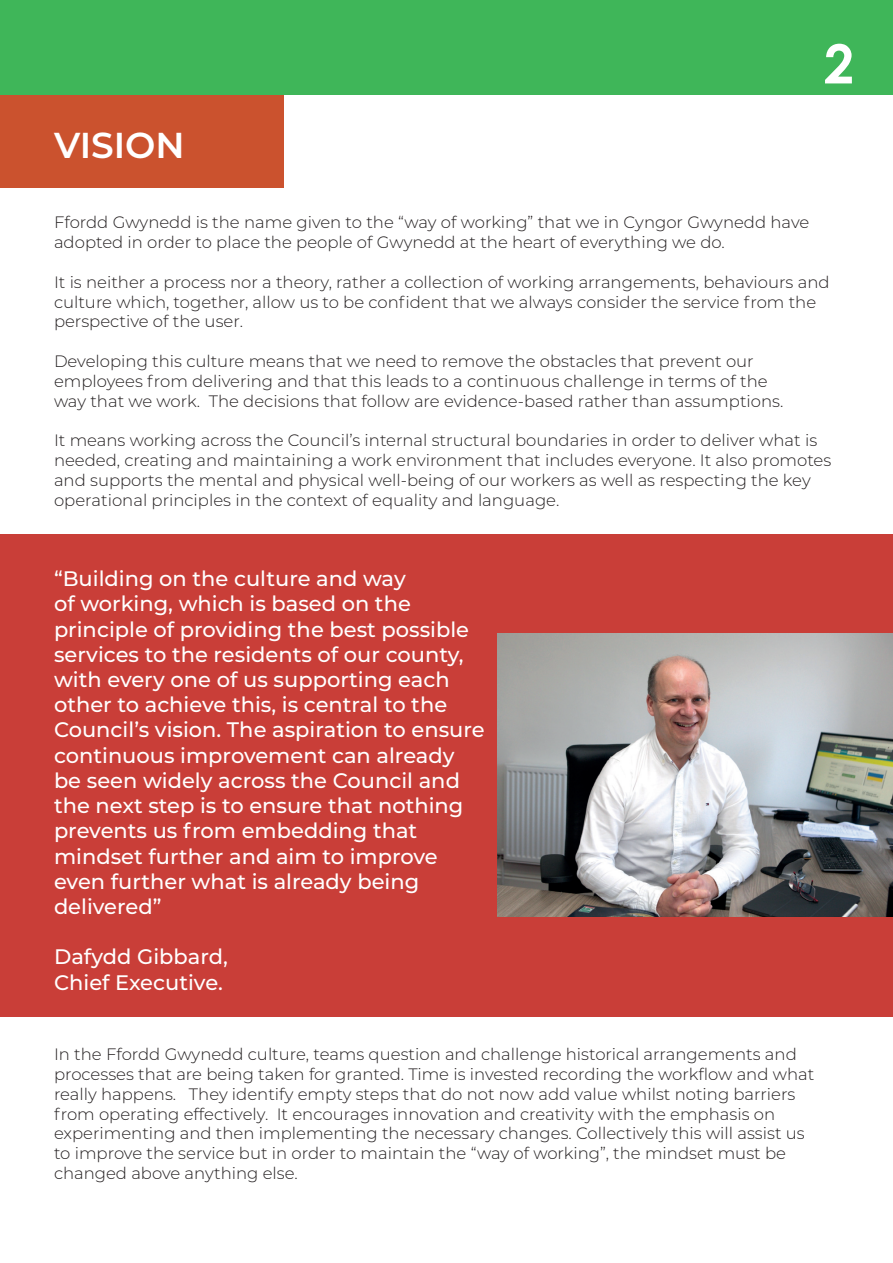
<style>
.page{position:relative;width:893px;height:1263px;background:#fff}
.page>*{position:absolute;margin:0;border:0;box-sizing:border-box;transform-origin:0 0}
.t1{font:700 54px "Century Gothic";color:#fff}
.t2{font:600 36px "Montserrat";color:#fff}
.t3{font:500 21px/25.2px "Montserrat";color:#fff}
.t4{font:300 16.5px/19.8px "Montserrat";color:#231f20}
</style>
<div class="page">
<div style="left:0;top:534px;width:893px;height:483px;background:#c93e38"></div>
<div style="left:0;top:68px;width:284px;height:120px;background:#cb522e"></div>
<div style="left:0;top:0;width:893px;height:95px;background:#3fb659"></div>
<img style="left:498px;top:634px;width:395px;height:282px">
<p class="t2" style="left:54px;top:120px;width:132px">VISION</p>
<p class="t1" style="left:824px;top:23px;width:32px">2</p>
<p class="t4" style="left:54px;top:212px;width:757px">Ffordd Gwynedd is the name given to the “way of working” that we in Cyngor Gwynedd have adopted in order to place the people of Gwynedd at the heart of everything we do.</p>
<p class="t4" style="left:54px;top:271px;width:777px">It is neither a process nor a theory, rather a collection of working arrangements, behaviours and culture which, together, allow us to be confdent that we always consider the service from the perspective of the user.</p>
<p class="t4" style="left:54px;top:351px;width:731px">Developing this culture means that we need to remove the obstacles that prevent our employees from delivering and that this leads to a continuous challenge in terms of the way that we work. The decisions that follow are evidence-based rather than assumptions.</p>
<p class="t4" style="left:54px;top:430px;width:779px">It means working across the Council’s internal structural boundaries in order to deliver what is needed, creating and maintaining a work environment that includes everyone. It also promotes and supports the mental and physical well-being of our workers as well as respecting the key operational principles in the context of equality and language.</p>
<p class="t3" style="left:54px;top:565px;width:432px">“Building on the culture and way<br>of working, which is based on the principle of providing the best possible services to the residents of our county, with every one of us supporting each other to achieve this, is central to the Council’s vision. The aspiration to ensure continuous improvement can already be seen widely across the Council and the next step is to ensure that nothing prevents us from embedding that mindset further and aim to improve even further what is already being delivered”</p>
<p class="t3" style="left:54px;top:943px;width:175px">Dafydd Gibbard,<br>Chief Executive.</p>
<p class="t4" style="left:54px;top:1044px;width:762px">In the Ffordd Gwynedd culture, teams question and challenge historical arrangements and processes that are being taken for granted. Time is invested recording the workfow and what really happens. They identify empty steps that do not now add value whilst noting barriers from operating effectively. It encourages innovation and creativity with the emphasis on experimenting and then implementing the necessary changes. Collectively this will assist us to improve the service but in order to maintain the “way of working”, the mindset must be changed above anything else.</p>
</div>
